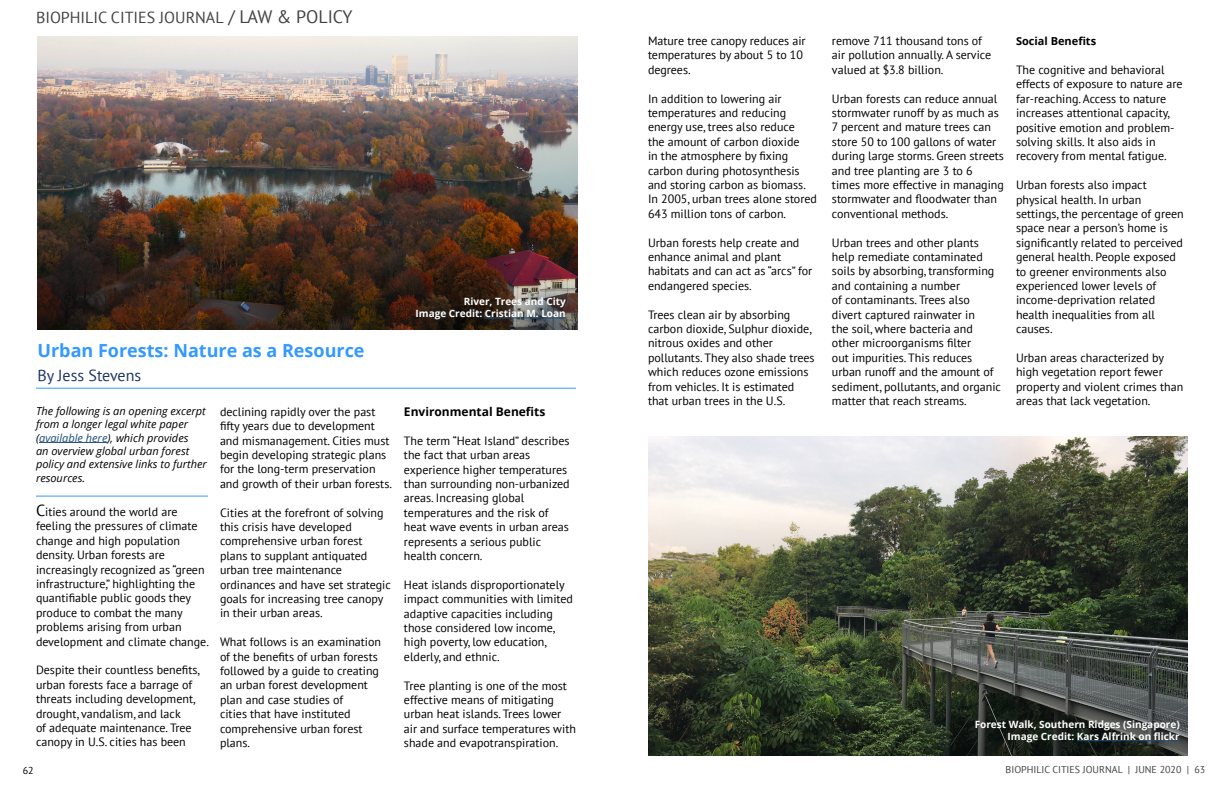
<style>
.page{position:relative;width:1224px;height:792px;background:#fff}
.page>*{position:absolute;margin:0;border:0;box-sizing:border-box;transform-origin:0 0}
.t1{font:700 18px "Open Sans";color:#39f}
.t2{font:16px "PT Sans";color:#434345}
.t3{font:16px "PT Sans";color:#1c3564}
.t4{font:12px/14.4px "PT Sans";color:#000}
.t5{font:700 12px "Open Sans";color:#000}
.t6{font:italic 11px/13.2px "Open Sans";color:#000}
.t7{font:700 11px "Open Sans";color:#000}
.t8{font:700 10px/12px "Open Sans";color:#fff;text-align:right}
.t9{font:10px "PT Sans";color:#434345}
.t10{font:10px "PT Sans";color:#000}
.s1{font-size:18px}
.s2{color:#1f4e79}
.s3{font-size:16px}
</style>
<div class="page">
<img style="left:648px;top:437px;width:540px;height:319px">
<hr style="left:1077px;top:740px;width:103px;height:1px;background:#1f4e79">
<hr style="left:39px;top:442px;width:68px;height:1px;background:#1f4e79">
<hr style="left:36px;top:388px;width:540px;height:1px;background:#39f">
<img style="left:37px;top:36px;width:540px;height:293px">
<hr style="left:485px;top:318px;width:81px;height:1px;background:#1f4e79">
<hr style="left:36px;top:496px;width:172px;height:1px;background:#39f">
<h2 class="t2" style="left:36px;top:7px;width:318px">BIOPHILIC CITIES JOURNAL <span class="s1">/ LAW &amp; POLICY</span></h2>
<h1 class="t1" style="left:37px;top:338px;width:329px">Urban Forests: Nature as a Resource</h1>
<h2 class="t3" style="left:38px;top:365px;width:105px">By Jess Stevens</h2>
<p class="t6" style="left:36px;top:404px;width:172px">The following is an opening excerpt from a longer legal white paper (<span class="s2">available here</span>), which provides<br>an overview global urban forest policy and extensive links to further</p>
<p class="t6" style="left:36px;top:472px;width:51px">resources.</p>
<p class="t4" style="left:36px;top:504px;width:174px"><span class="s3">C</span>ities around the world are feeling the pressures of climate change and high population density. Urban forests are increasingly recognized as “green infrastructure,” highlighting the quantifiable public goods they produce to combat the many problems arising from urban development and climate change.</p>
<p class="t4" style="left:36px;top:663px;width:165px">Despite their countless benefits, urban forests face a barrage of threats including development, drought, vandalism, and lack<br>of adequate maintenance. Tree canopy in U.S. cities has been</p>
<p class="t4" style="left:220px;top:404px;width:173px">declining rapidly over the past fifty years due to development and mismanagement. Cities must begin developing strategic plans for the long-term preservation and growth of their urban forests.</p>
<p class="t4" style="left:220px;top:505px;width:172px">Cities at the forefront of solving this crisis have developed comprehensive urban forest plans to supplant antiquated urban tree maintenance ordinances and have set strategic goals for increasing tree canopy in their urban areas.</p>
<p class="t4" style="left:220px;top:635px;width:163px">What follows is an examination of the benefits of urban forests followed by a guide to creating an urban forest development plan and case studies of<br>cities that have instituted comprehensive urban forest plans.</p>
<p class="t8" style="left:416px;top:295px;width:152px">River, Trees and City<br>Image Credit: Cristian M. Loan</p>
<p class="t5" style="left:404px;top:403px;width:143px">Environmental Benefits</p>
<p class="t4" style="left:404px;top:433px;width:167px">The term “Heat Island” describes the fact that urban areas experience higher temperatures than surrounding non-urbanized areas. Increasing global temperatures and the risk of heat wave events in urban areas represents a serious public health concern.</p>
<p class="t4" style="left:404px;top:577px;width:171px">Heat islands disproportionately impact communities with limited adaptive capacities including those considered low income, high poverty, low education, elderly, and ethnic.</p>
<p class="t4" style="left:404px;top:678px;width:173px">Tree planting is one of the most effective means of mitigating urban heat islands. Trees lower air and surface temperatures with shade and evapotranspiration.</p>
<p class="t4" style="left:648px;top:33px;width:159px">Mature tree canopy reduces air temperatures by about 5 to 10 degrees.</p>
<p class="t4" style="left:648px;top:91px;width:171px">In addition to lowering air temperatures and reducing energy use, trees also reduce<br>the amount of carbon dioxide<br>in the atmosphere by fixing carbon during photosynthesis and storing carbon as biomass.<br>In 2005, urban trees alone stored<br>643 million tons of carbon.</p>
<p class="t4" style="left:648px;top:235px;width:166px">Urban forests help create and enhance animal and plant habitats and can act as “arcs” for endangered species.</p>
<p class="t4" style="left:648px;top:307px;width:168px">Trees clean air by absorbing carbon dioxide, Sulphur dioxide, nitrous oxides and other pollutants. They also shade trees which reduces ozone emissions from vehicles. It is estimated that urban trees in the U.S.</p>
<p class="t4" style="left:832px;top:33px;width:161px">remove 711 thousand tons of air pollution annually. A service valued at $3.8 billion.</p>
<p class="t4" style="left:832px;top:91px;width:173px">Urban forests can reduce annual stormwater runoff by as much as<br>7 percent and mature trees can store 50 to 100 gallons of water during large storms. Green streets and tree planting are 3 to 6<br>times more effective in managing stormwater and floodwater than conventional methods.</p>
<p class="t4" style="left:832px;top:235px;width:171px">Urban trees and other plants help remediate contaminated soils by absorbing, transforming and containing a number<br>of contaminants. Trees also divert captured rainwater in<br>the soil, where bacteria and other microorganisms filter<br>out impurities. This reduces urban runoff and the amount of sediment, pollutants, and organic matter that reach streams.</p>
<p class="t7" style="left:1016px;top:33px;width:82px">Social Benefits</p>
<p class="t4" style="left:1016px;top:62px;width:168px">The cognitive and behavioral effects of exposure to nature are far-reaching. Access to nature increases attentional capacity, positive emotion and problem&shy;solving skills. It also aids in recovery from mental fatigue.</p>
<p class="t4" style="left:1016px;top:177px;width:169px">Urban forests also impact physical health. In urban settings, the percentage of green space near a person’s home is significantly related to perceived general health. People exposed to greener environments also experienced lower levels of income-deprivation related health inequalities from all causes.</p>
<p class="t4" style="left:1016px;top:350px;width:169px">Urban areas characterized by high vegetation report fewer property and violent crimes than areas that lack vegetation.</p>
<p class="t8" style="left:975px;top:718px;width:206px">Forest Walk, Southern Ridges (Singapore)<br>Image Credit: Kars Alfrink on flickr</p>
<p class="t10" style="left:23px;top:764px;width:12px">62</p>
<p class="t9" style="left:1006px;top:763px;width:201px">BIOPHILIC CITIES JOURNAL | JUNE 2020 | 63</p>
</div>
